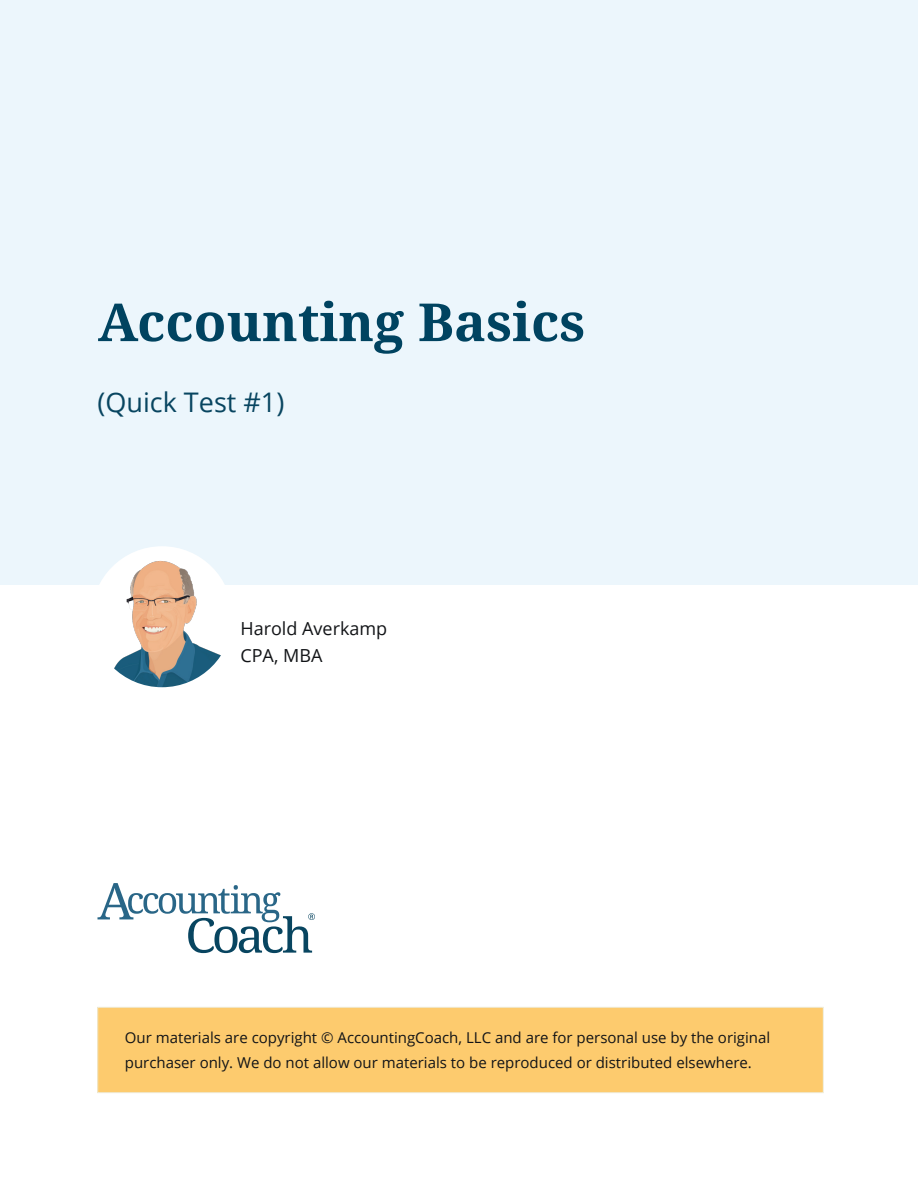
<style>
.page{position:relative;width:918px;height:1188px;background:#fff}
.page>*{position:absolute;margin:0;border:0;box-sizing:border-box;transform-origin:0 0}
.title_cover{font:700 52.5px "Noto Serif";color:#004360}
.subtitle_cover{font:27px "Open Sans";color:#084560}
.t1{font:18px "Open Sans";color:#121417}
.t2{font:15px "Open Sans";color:#121417}
</style>
<div class="page">
<div style="left:0;top:0;width:918px;height:585px;background:#ecf6fc"></div>
<div style="left:98px;top:1007px;width:725px;height:86px;background:#fdcb6e"></div>
<div style="left:98px;top:1007px;width:726px;height:86px;border:1px solid #efecd8"></div>
<svg style="left:98px;top:883px;width:217px;height:70px"></svg>
<img style="left:92px;top:546px;width:140px;height:141px;border-radius:70px">
<p class="title_cover" style="left:98px;top:285px;width:489px">Accounting Basics</p>
<p class="subtitle_cover" style="left:98px;top:384px;width:188px">(Quick Test #1)</p>
<p class="t1" style="left:240px;top:616px;width:148px">Harold Averkamp</p>
<p class="t1" style="left:240px;top:643px;width:83px">CPA, MBA</p>
<p class="t2" style="left:125px;top:1027px;width:647px">Our materials are copyright © AccountingCoach, LLC and are for personal use by the original</p>
<p class="t2" style="left:125px;top:1053px;width:629px">purchaser only. We do not allow our materials to be reproduced or distributed elsewhere.</p>
</div>
